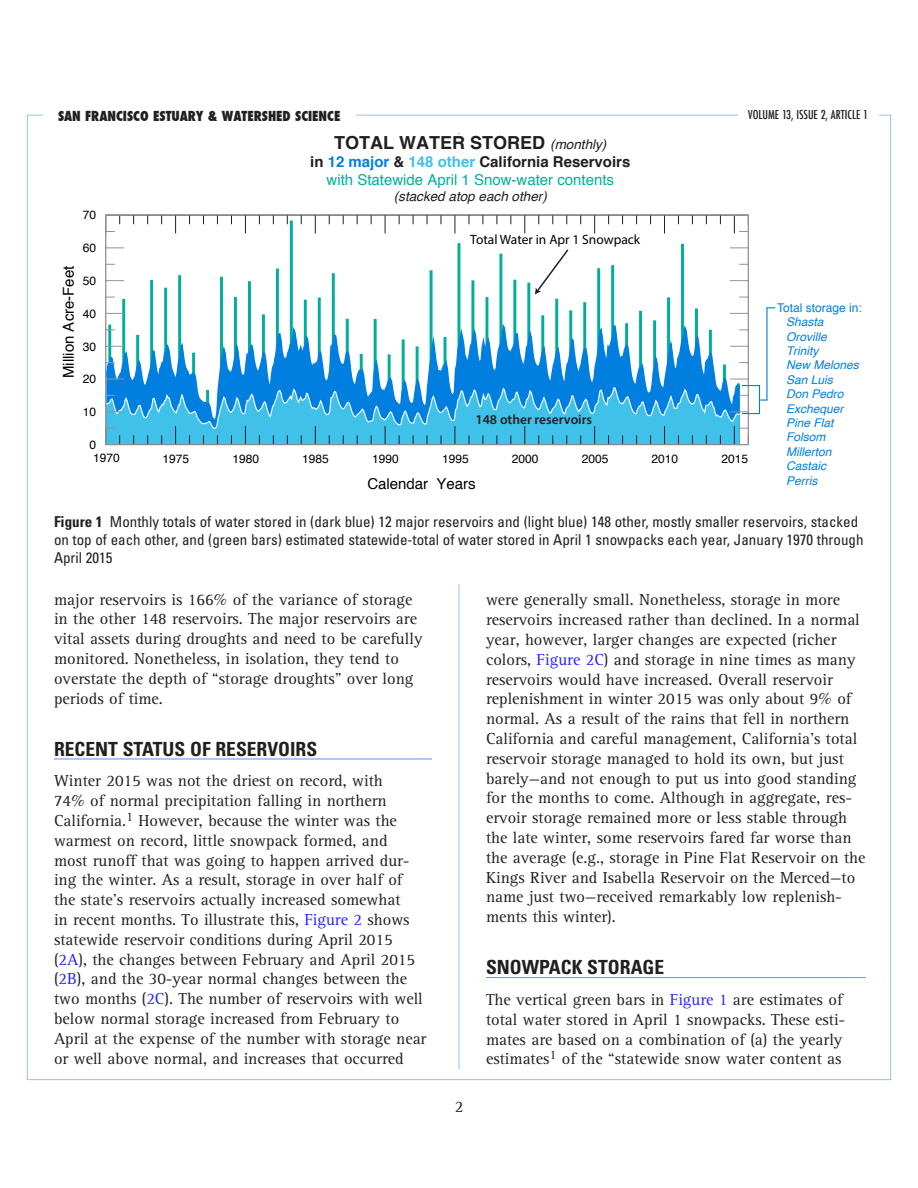
<style>
.page{position:relative;width:918px;height:1188px;background:#fff}
.page>*{position:absolute;margin:0;border:0;box-sizing:border-box;transform-origin:0 0}
.t1{font:700 condensed 19.5px "Univers";color:#231f20}
.t2{font:700 18px "Helvetica";color:#231f20}
.t3{font:16.5px/19.8px "Rotis Serif";color:#231f20}
.t4{font:condensed 15px/18px "Univers";color:#231f20}
.t5{font:15px/18px "Helvetica";color:#00af9b;text-align:center}
.t6{font:15px "Helvetica";color:#000}
.t7{font:800 condensed 13.5px "Futura";color:#231f20}
.t8{font:13.5px "Myriad Pro";color:#000}
.t9{font:italic 13.5px "Helvetica";color:#231f20}
.t10{font:600 13.5px "Myriad Pro";color:#231f20}
.t11{font:italic 12px/14.4px "Helvetica";color:#007fe1}
.t12{font:12px "Helvetica";color:#000}
.t13{font:500 condensed 12px "Futura";color:#231f20}
.t14{font:12px "Helvetica";color:#007fe1}
.s1{font-weight:400;font-style:italic;font-size:13.5px}
.s2{font-weight:700;color:#231f20}
.s3{font-weight:700;color:#007fe1}
.s4{font-weight:700;color:#3fc1e9}
.s5{font-weight:700}
.s6{color:#2523ff}
</style>
<div class="page">
<hr style="left:459px;top:132px;width:1px;height:937px;background:#99c0e6">
<hr style="left:54px;top:759px;width:378px;height:1px;background:#5991ff">
<hr style="left:486px;top:977px;width:380px;height:1px;background:#5991ff">
<div style="left:54px;top:136px;width:810px;height:448px;background:#fff"></div>
<svg style="left:535px;top:249px;width:34px;height:46px"></svg>
<hr style="left:695px;top:308px;width:3px;height:137px;background:#00af9b">
<hr style="left:681px;top:244px;width:3px;height:201px;background:#00af9b">
<hr style="left:667px;top:297px;width:3px;height:148px;background:#00af9b">
<hr style="left:653px;top:320px;width:3px;height:125px;background:#00af9b">
<hr style="left:639px;top:311px;width:3px;height:134px;background:#00af9b">
<hr style="left:611px;top:265px;width:3px;height:180px;background:#00af9b">
<hr style="left:597px;top:268px;width:3px;height:177px;background:#00af9b">
<hr style="left:583px;top:302px;width:3px;height:143px;background:#00af9b">
<hr style="left:569px;top:310px;width:3px;height:135px;background:#00af9b">
<hr style="left:555px;top:299px;width:3px;height:146px;background:#00af9b">
<hr style="left:541px;top:315px;width:3px;height:130px;background:#00af9b">
<hr style="left:527px;top:283px;width:3px;height:162px;background:#00af9b">
<hr style="left:513px;top:280px;width:3px;height:165px;background:#00af9b">
<hr style="left:499px;top:254px;width:3px;height:191px;background:#00af9b">
<hr style="left:486px;top:297px;width:2px;height:148px;background:#00af9b">
<hr style="left:471px;top:280px;width:3px;height:165px;background:#00af9b">
<hr style="left:458px;top:243px;width:2px;height:202px;background:#00af9b">
<hr style="left:430px;top:270px;width:3px;height:175px;background:#00af9b">
<hr style="left:374px;top:319px;width:3px;height:126px;background:#00af9b">
<hr style="left:346px;top:319px;width:3px;height:126px;background:#00af9b">
<hr style="left:332px;top:273px;width:3px;height:172px;background:#00af9b">
<hr style="left:318px;top:298px;width:3px;height:147px;background:#00af9b">
<hr style="left:304px;top:300px;width:3px;height:145px;background:#00af9b">
<hr style="left:290px;top:221px;width:3px;height:224px;background:#00af9b">
<hr style="left:276px;top:269px;width:3px;height:176px;background:#00af9b">
<hr style="left:262px;top:314px;width:3px;height:131px;background:#00af9b">
<hr style="left:248px;top:281px;width:3px;height:164px;background:#00af9b">
<hr style="left:234px;top:297px;width:3px;height:148px;background:#00af9b">
<hr style="left:220px;top:277px;width:3px;height:168px;background:#00af9b">
<hr style="left:178px;top:275px;width:3px;height:170px;background:#00af9b">
<hr style="left:164px;top:288px;width:3px;height:157px;background:#00af9b">
<hr style="left:150px;top:280px;width:3px;height:165px;background:#00af9b">
<hr style="left:122px;top:299px;width:3px;height:146px;background:#00af9b">
<svg style="left:107px;top:322px;width:634px;height:64px"></svg>
<svg style="left:664px;top:217px;width:1px;height:16px"></svg>
<svg style="left:594px;top:217px;width:1px;height:16px"></svg>
<svg style="left:524px;top:217px;width:1px;height:16px"></svg>
<svg style="left:455px;top:217px;width:1px;height:16px"></svg>
<svg style="left:385px;top:217px;width:1px;height:16px"></svg>
<svg style="left:315px;top:217px;width:1px;height:16px"></svg>
<svg style="left:245px;top:217px;width:1px;height:16px"></svg>
<svg style="left:175px;top:217px;width:1px;height:16px"></svg>
<svg style="left:730px;top:247px;width:17px;height:1px"></svg>
<svg style="left:107px;top:247px;width:17px;height:1px"></svg>
<svg style="left:730px;top:280px;width:17px;height:1px"></svg>
<svg style="left:107px;top:280px;width:17px;height:1px"></svg>
<svg style="left:730px;top:313px;width:17px;height:1px"></svg>
<svg style="left:107px;top:313px;width:17px;height:1px"></svg>
<svg style="left:730px;top:346px;width:17px;height:1px"></svg>
<svg style="left:107px;top:346px;width:17px;height:1px"></svg>
<svg style="left:730px;top:379px;width:17px;height:1px"></svg>
<svg style="left:107px;top:379px;width:17px;height:1px"></svg>
<svg style="left:733px;top:217px;width:14px;height:16px"></svg>
<svg style="left:107px;top:217px;width:14px;height:15px"></svg>
<svg style="left:741px;top:427px;width:6px;height:2px"></svg>
<svg style="left:107px;top:386px;width:634px;height:57px"></svg>
<div style="left:105px;top:215px;width:644px;height:230px;border:1px solid #939598"></div>
<div style="left:741px;top:385px;width:19px;height:29px;border:1px solid #007fe1"></div>
<svg style="left:759px;top:307px;width:17px;height:94px"></svg>
<p class="t7" style="left:58px;top:106px;width:284px">SAN FRANCISCO ESTUARY &amp; WATERSHED SCIENCE</p>
<p class="t12" style="left:83px;top:206px;width:15px">70</p>
<p class="t12" style="left:83px;top:239px;width:15px">60</p>
<p class="t2" style="left:334px;top:128px;width:274px">TOTAL WATER STORED <span class="s1">(monthly)</span></p>
<p class="t5" style="left:310px;top:153px;width:322px"><span class="s2">in</span> <span class="s3">12 major</span> <span class="s2">&amp;</span> <span class="s4">148 other</span> <span class="s2">California Reservoirs </span>with Statewide April 1 Snow-water contents</p>
<p class="t9" style="left:394px;top:185px;width:155px">(stacked atop each other)</p>
<p class="t8" style="left:470px;top:231px;width:172px">Total Water in Apr 1 Snowpack</p>
<p class="t13" style="left:748px;top:107px;width:121px">VOLUME 13, ISSUE 2, ARTICLE 1</p>
<p class="t6" style="left:57px;top:378px;width:114px;rotate:-90deg">Million Acre-Feet</p>
<p class="t12" style="left:83px;top:271px;width:15px">50</p>
<p class="t12" style="left:83px;top:304px;width:15px">40</p>
<p class="t12" style="left:83px;top:337px;width:15px">30</p>
<p class="t12" style="left:83px;top:370px;width:15px">20</p>
<p class="t12" style="left:83px;top:403px;width:15px">10</p>
<p class="t12" style="left:89px;top:435px;width:8px">0</p>
<p class="t10" style="left:476px;top:411px;width:118px">148 other reservoirs</p>
<p class="t12" style="left:93px;top:449px;width:28px">1970</p>
<p class="t12" style="left:163px;top:450px;width:28px">1975</p>
<p class="t12" style="left:232px;top:450px;width:28px">1980</p>
<p class="t12" style="left:302px;top:450px;width:28px">1985</p>
<p class="t12" style="left:372px;top:450px;width:28px">1990</p>
<p class="t12" style="left:442px;top:450px;width:28px">1995</p>
<p class="t12" style="left:512px;top:450px;width:28px">2000</p>
<p class="t12" style="left:582px;top:450px;width:28px">2005</p>
<p class="t12" style="left:651px;top:450px;width:28px">2010</p>
<p class="t12" style="left:721px;top:450px;width:28px">2015</p>
<p class="t6" style="left:367px;top:472px;width:110px">Calendar Years</p>
<p class="t14" style="left:777px;top:298px;width:86px">Total storage in:</p>
<p class="t11" style="left:786px;top:315px;width:74px">Shasta<br>Oroville<br>Trinity<br>New Melones<br>San Luis<br>Don Pedro<br>Exchequer<br>Pine Flat<br>Folsom<br>Millerton<br>Castaic<br>Perris</p>
<p class="t4" style="left:54px;top:512px;width:811px"><span class="s5">Figure 1</span> Monthly totals of water stored in (dark blue) 12 major reservoirs and (light blue) 148 other, mostly smaller reservoirs, stacked on top of each other, and (green bars) estimated statewide-total of water stored in April 1 snowpacks each year, January 1970 through<br>April 2015</p>
<p class="t3" style="left:54px;top:590px;width:370px">major reservoirs is 166 of the variance of storage in the other 148 reservoirs. The major reservoirs are vital assets during droughts and need to be carefully monitored. Nonetheless, in isolation, they tend to overstate the depth of “storage droughts” over long periods of time.</p>
<p class="t1" style="left:54px;top:737px;width:265px">RECENT STATUS OF RESERVOIRS</p>
<p class="t3" style="left:54px;top:772px;width:374px">Winter 2015 was not the driest on record, with<br>74 of normal precipitation falling in northern California.<sup>1</sup> However, because the winter was the warmest on record, little snowpack formed, and<br>most runoff that was going to happen arrived dur&shy;ing the winter. As a result, storage in over half of the state’s reservoirs actually increased somewhat<br>in recent months. To illustrate this, <span class="s6">Figure 2</span> shows statewide reservoir conditions during April 2015 (<span class="s6">2A</span>), the changes between February and April 2015 (<span class="s6">2B</span>), and the 30-year normal changes between the two months (<span class="s6">2C</span>). The number of reservoirs with well below normal storage increased from February to April at the expense of the number with storage near or well above normal, and increases that occurred</p>
<p class="t3" style="left:455px;top:1098px;width:10px">2</p>
<p class="t3" style="left:486px;top:591px;width:381px">were generally small. Nonetheless, storage in more reservoirs increased rather than declined. In a normal year, however, larger changes are expected (richer colors, <span class="s6">Figure 2C</span>) and storage in nine times as many reservoirs would have increased. Overall reservoir replenishment in winter 2015 was only about 9 of normal. As a result of the rains that fell in northern California and careful management, California’s total reservoir storage managed to hold its own, but just barely—and not enough to put us into good standing for the months to come. Although in aggregate, res&shy;ervoir storage remained more or less stable through the late winter, some reservoirs fared far worse than the average (e.g., storage in Pine Flat Reservoir on the Kings River and Isabella Reservoir on the Merced—to name just two—received remarkably low replenish&shy;ments this winter).</p>
<p class="t1" style="left:486px;top:956px;width:180px">SNOWPACK STORAGE</p>
<p class="t3" style="left:486px;top:990px;width:361px">The vertical green bars in <span class="s6">Figure 1</span> are estimates of total water stored in April 1 snowpacks. These esti&shy;mates are based on a combination of (a) the yearly estimates<sup>1</sup> of the “statewide snow water content as</p>
</div>
